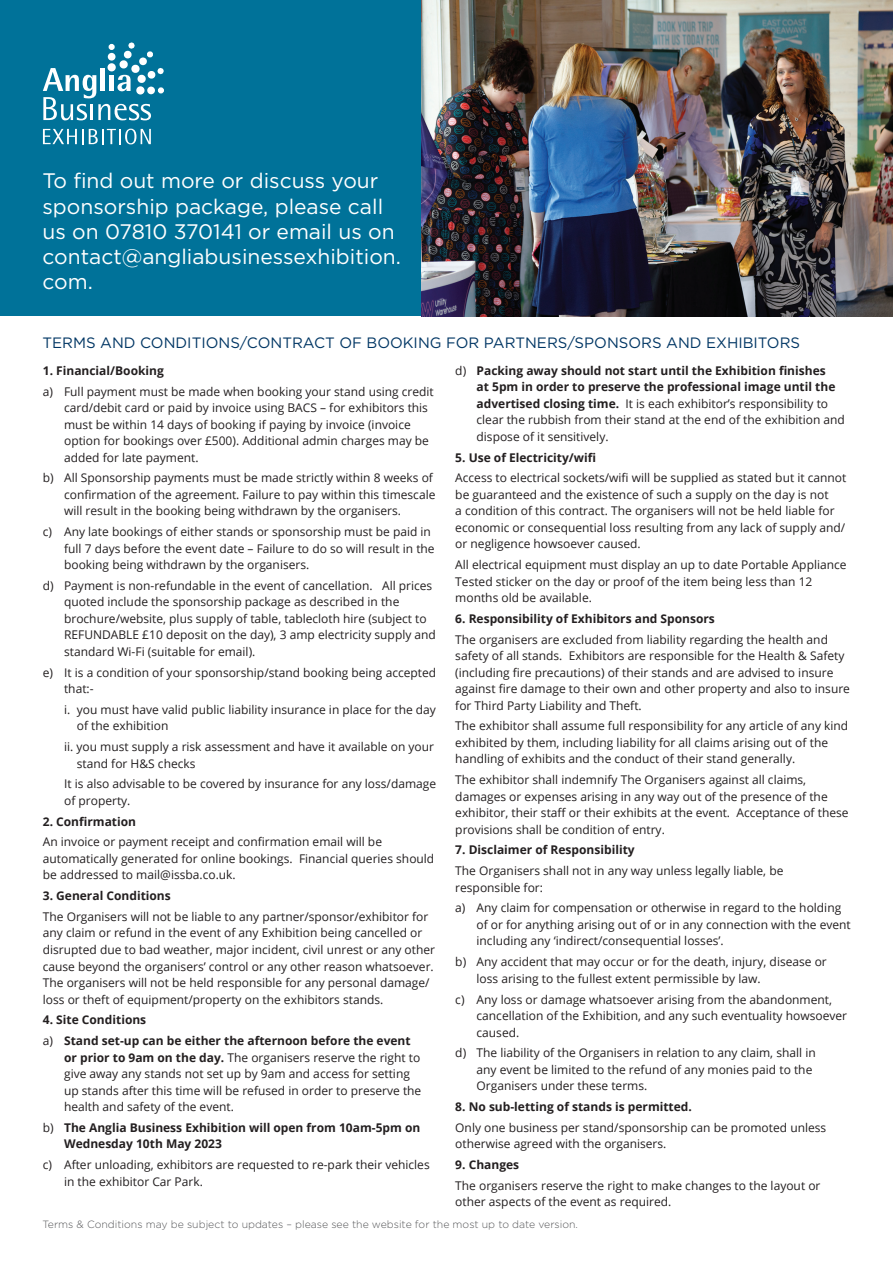
<style>
.page{position:relative;width:893px;height:1263px;background:#fff}
.page>*{position:absolute;margin:0;border:0;box-sizing:border-box;transform-origin:0 0}
.intro{font:21px/25.2px "Gotham";color:#fff}
.intro-2{font:15px "Gotham";color:#003664}
.Ts___Cs{font:12px/16.5px "Open Sans";color:#231f20}
.Ts___Cs-2{font:700 12px/16.5px "Open Sans";color:#231f20}
.tinytext{font:300 10.5px "Gotham";color:#57585a}
.s1{font-weight:700}
.s2{font-weight:400}
</style>
<div class="page">
<div style="left:0;top:0;width:893px;height:316px;background:#007299"></div>
<img style="left:421px;top:0;width:472px;height:317px">
<svg style="left:43px;top:129px;width:108px;height:15px"></svg>
<svg style="left:43px;top:43px;width:121px;height:77px"></svg>
<div style="left:108px;top:53px;width:7px;height:8px;border:2px solid #fff;border-radius:50%"></div>
<p class="intro" style="left:43px;top:168px;width:360px">To find out more or discuss your sponsorship package, please call us on 07810 370141 or email us on contact@angliabusinessexhibition. com.</p>
<p class="intro-2" style="left:43px;top:333px;width:759px">TERMS AND CONDITIONS/CONTRACT OF BOOKING FOR PARTNERS/SPONSORS AND EXHIBITORS</p>
<p class="Ts___Cs-2" style="left:43px;top:362px;width:123px">1. Financial/Booking</p>
<p class="Ts___Cs" style="left:64px;top:383px;width:371px;text-indent:-21px">a) Full payment must be made when booking your stand using credit card/debit card or paid by invoice using BACS – for exhibitors this must be within 14 days of booking if paying by invoice (invoice option for bookings over £500). Additional admin charges may be added for late payment.</p>
<p class="Ts___Cs" style="left:64px;top:469px;width:373px;text-indent:-21px">b) All Sponsorship payments must be made strictly within 8 weeks of confirmation of the agreement. Failure to pay within this timescale will result in the booking being withdrawn by the organisers.</p>
<p class="Ts___Cs" style="left:64px;top:523px;width:372px;text-indent:-21px">c) Any late bookings of either stands or sponsorship must be paid in full 7 days before the event date – Failure to do so will result in the booking being withdrawn by the organisers.</p>
<p class="Ts___Cs" style="left:64px;top:577px;width:373px;text-indent:-21px">d) Payment is non-refundable in the event of cancellation. All prices quoted include the sponsorship package as described in the brochure/website, plus supply of table, tablecloth hire (subject to REFUNDABLE £10 deposit on the day), 3 amp electricity supply and standard Wi-Fi (suitable for email).</p>
<p class="Ts___Cs" style="left:64px;top:664px;width:374px;text-indent:-21px">e) It is a condition of your sponsorship/stand booking being accepted that:-</p>
<p class="Ts___Cs" style="left:77px;top:701px;width:361px;text-indent:-13px">i. you must have valid public liability insurance in place for the day of the exhibition</p>
<p class="Ts___Cs" style="left:77px;top:738px;width:359px;text-indent:-13px">ii. you must supply a risk assessment and have it available on your stand for H&amp;S checks</p>
<p class="Ts___Cs" style="left:64px;top:775px;width:374px">It is also advisable to be covered by insurance for any loss/damage of property.</p>
<p class="Ts___Cs-2" style="left:43px;top:813px;width:95px">2. Confirmation</p>
<p class="Ts___Cs" style="left:43px;top:833px;width:393px">An invoice or payment receipt and confirmation email will be automatically generated for online bookings. Financial queries should be addressed to mail@issba.co.uk.</p>
<p class="Ts___Cs-2" style="left:43px;top:887px;width:129px">3. General Conditions</p>
<p class="Ts___Cs" style="left:43px;top:908px;width:394px">The Organisers will not be liable to any partner/sponsor/exhibitor for any claim or refund in the event of any Exhibition being cancelled or disrupted due to bad weather, major incident, civil unrest or any other cause beyond the organisers’ control or any other reason whatsoever.<br>The organisers will not be held responsible for any personal damage/ loss or theft of equipment/property on the exhibitors stands.</p>
<p class="Ts___Cs-2" style="left:43px;top:1011px;width:105px">4. Site Conditions</p>
<p class="Ts___Cs" style="left:64px;top:1032px;width:359px;text-indent:-21px">a) <span class="s1">Stand set-up can be either the afternoon before the event or prior to 9am on the day.</span> The organisers reserve the right to give away any stands not set up by 9am and access for setting up stands after this time will be refused in order to preserve the health and safety of the event.</p>
<p class="Ts___Cs-2" style="left:64px;top:1119px;width:358px;text-indent:-21px"><span class="s2">b)</span> The Anglia Business Exhibition will open from 10am-5pm on<br>Wednesday 10th May 2023</p>
<p class="Ts___Cs" style="left:64px;top:1156px;width:367px;text-indent:-21px">c) After unloading, exhibitors are requested to re-park their vehicles in the exhibitor Car Park.</p>
<p class="Ts___Cs-2" style="left:477px;top:362px;width:370px;text-indent:-21px"><span class="s2">d)</span> Packing away should not start until the Exhibition finishes<br>at 5pm in order to preserve the professional image until the advertised closing time. <span class="s2">It is each exhibitor’s responsibility to clear the rubbish from their stand at the end of the exhibition and dispose of it sensitively.</span></p>
<p class="Ts___Cs-2" style="left:455px;top:449px;width:142px">5. Use of Electricity/wifi</p>
<p class="Ts___Cs" style="left:455px;top:469px;width:393px">Access to electrical sockets/wifi will be supplied as stated but it cannot be guaranteed and the existence of such a supply on the day is not<br>a condition of this contract. The organisers will not be held liable for economic or consequential loss resulting from any lack of supply and/ or negligence howsoever caused.</p>
<p class="Ts___Cs" style="left:455px;top:556px;width:393px">All electrical equipment must display an up to date Portable Appliance<br>Tested sticker on the day or proof of the item being less than 12 months old be available.</p>
<p class="Ts___Cs-2" style="left:455px;top:610px;width:261px">6. Responsibility of Exhibitors and Sponsors</p>
<p class="Ts___Cs" style="left:455px;top:631px;width:396px">The organisers are excluded from liability regarding the health and safety of all stands. Exhibitors are responsible for the Health &amp; Safety (including fire precautions) of their stands and are advised to insure against fire damage to their own and other property and also to insure for Third Party Liability and Theft.</p>
<p class="Ts___Cs" style="left:455px;top:717px;width:394px">The exhibitor shall assume full responsibility for any article of any kind exhibited by them, including liability for all claims arising out of the handling of exhibits and the conduct of their stand generally.</p>
<p class="Ts___Cs" style="left:455px;top:771px;width:395px">The exhibitor shall indemnify The Organisers against all claims, damages or expenses arising in any way out of the presence of the exhibitor, their staff or their exhibits at the event. Acceptance of these provisions shall be condition of entry.</p>
<p class="Ts___Cs-2" style="left:455px;top:841px;width:181px">7. Disclaimer of Responsibility</p>
<p class="Ts___Cs" style="left:455px;top:862px;width:330px">The Organisers shall not in any way unless legally liable, be responsible for:</p>
<p class="Ts___Cs" style="left:477px;top:899px;width:376px;text-indent:-21px">a) Any claim for compensation or otherwise in regard to the holding of or for anything arising out of or in any connection with the event including any ‘indirect/consequential losses’.</p>
<p class="Ts___Cs" style="left:477px;top:953px;width:352px;text-indent:-21px">b) Any accident that may occur or for the death, injury, disease or loss arising to the fullest extent permissible by law.</p>
<p class="Ts___Cs" style="left:477px;top:990px;width:372px;text-indent:-21px">c) Any loss or damage whatsoever arising from the abandonment, cancellation of the Exhibition, and any such eventuality howsoever caused.</p>
<p class="Ts___Cs" style="left:477px;top:1044px;width:341px;text-indent:-21px">d) The liability of the Organisers in relation to any claim, shall in any event be limited to the refund of any monies paid to the<br>Organisers under these terms.</p>
<p class="Ts___Cs-2" style="left:455px;top:1098px;width:238px">8. No sub-letting of stands is permitted.</p>
<p class="Ts___Cs" style="left:455px;top:1119px;width:372px">Only one business per stand/sponsorship can be promoted unless otherwise agreed with the organisers.</p>
<p class="Ts___Cs-2" style="left:455px;top:1156px;width:65px">9. Changes</p>
<p class="Ts___Cs" style="left:455px;top:1177px;width:367px">The organisers reserve the right to make changes to the layout or other aspects of the event as required.</p>
<p class="tinytext" style="left:43px;top:1217px;width:537px">Terms &amp; Conditions may be subject to updates – please see the website for the most up to date version.</p>
</div>
